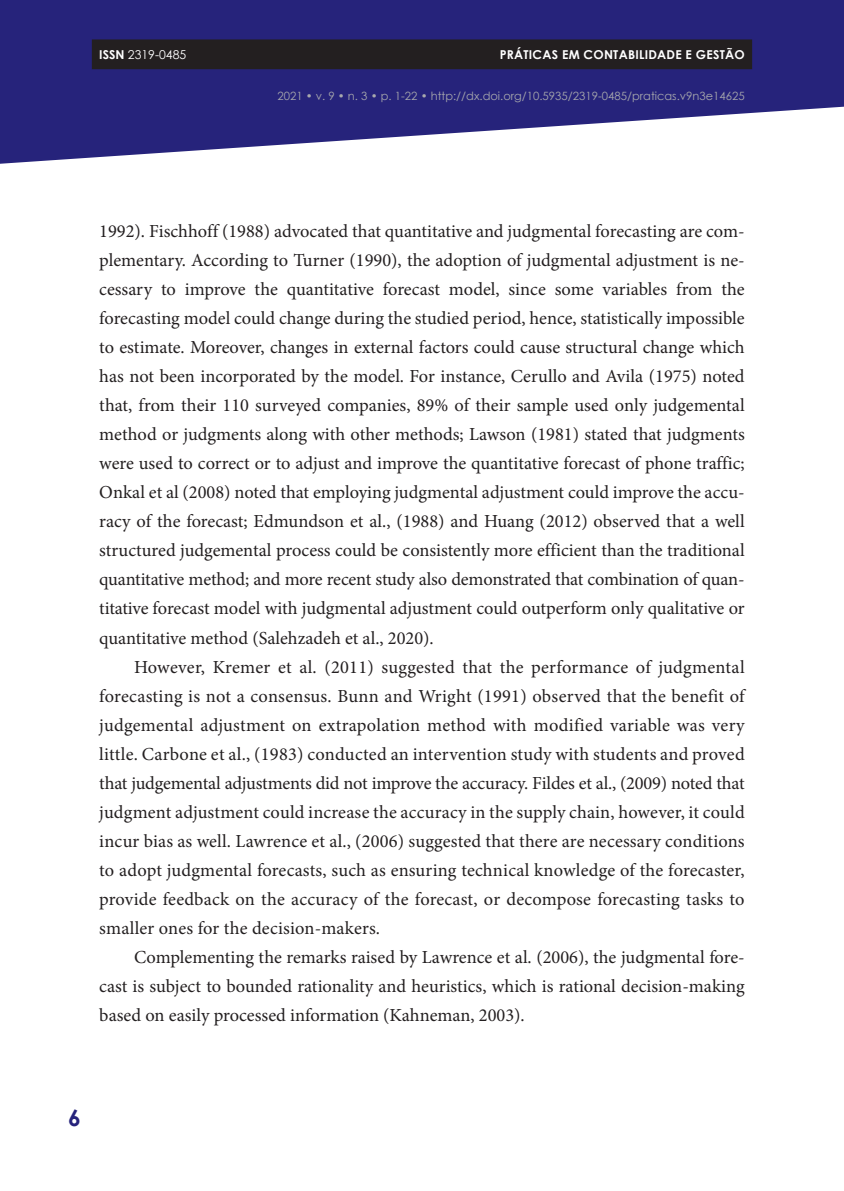
<style>
.page{position:relative;width:844px;height:1191px;background:#fff}
.page>*{position:absolute;margin:0;border:0;box-sizing:border-box;transform-origin:0 0}
.t1{font:700 22.75px "Century Gothic";color:#26237b}
.t2{font:18.38px/29.1px "Minion Pro";color:#231f20;text-align:justify}
.t3{font:700 12.25px "Century Gothic";letter-spacing:.02em;color:#fff}
.t4{font:12.25px "Century Gothic";color:#fff}
.t5{font:11.38px "Century Gothic";color:#a8a9ad}
.s1{font-weight:700}
</style>
<div class="page">
<svg style="left:0;top:0;width:843px;height:164px;fill:#26237b"></svg>
<div style="left:92px;top:39px;width:660px;height:30px;background:#231f20"></div>
<p class="t4" style="left:99px;top:46px;width:88px"><span class="s1">ISSN</span> 2319-0485</p>
<p class="t3" style="left:499px;top:45px;width:246px">PRÁTICAS EM CONTABILIDADE E GESTÃO</p>
<p class="t5" style="left:277px;top:88px;width:468px">2021 • v. 9 • n. 3 • p. 1-22 • http://dx.doi.org/10.5935/2319-0485/praticas.v9n3e14625</p>
<p class="t2" style="left:99px;top:216px;width:646px">1992). Fischhoff (1988) advocated that quantitative and judgmental forecasting are com&shy;plementary. According to Turner (1990), the adoption of judgmental adjustment is ne&shy;cessary to improve the quantitative forecast model, since some variables from the forecasting model could change during the studied period, hence, statistically impossible to estimate. Moreover, changes in external factors could cause structural change which has not been incorporated by the model. For instance, Cerullo and Avila (1975) noted that, from their 110 surveyed companies, 89% of their sample used only judgemental method or judgments along with other methods; Lawson (1981) stated that judgments were used to correct or to adjust and improve the quantitative forecast of phone traffic; Onkal et al (2008) noted that employing judgmental adjustment could improve the accu&shy;racy of the forecast; Edmundson et al., (1988) and Huang (2012) observed that a well structured judgemental process could be consistently more efficient than the traditional quantitative method; and more recent study also demonstrated that combination of quan&shy;titative forecast model with judgmental adjustment could outperform only qualitative or quantitative method (Salehzadeh et al., 2020).</p>
<p class="t2" style="left:99px;top:652px;width:646px;text-indent:35px">However, Kremer et al. (2011) suggested that the performance of judgmental forecasting is not a consensus. Bunn and Wright (1991) observed that the benefit of judgemental adjustment on extrapolation method with modified variable was very little. Carbone et al., (1983) conducted an intervention study with students and proved that judgemental adjustments did not improve the accuracy. Fildes et al., (2009) noted that judgment adjustment could increase the accuracy in the supply chain, however, it could incur bias as well. Lawrence et al., (2006) suggested that there are necessary conditions to adopt judgmental forecasts, such as ensuring technical knowledge of the forecaster, provide feedback on the accuracy of the forecast, or decompose forecasting tasks to smaller ones for the decision-makers.</p>
<p class="t2" style="left:99px;top:943px;width:646px;text-indent:35px">Complementing the remarks raised by Lawrence et al. (2006), the judgmental fore&shy;cast is subject to bounded rationality and heuristics, which is rational decision-making based on easily processed information (Kahneman, 2003).</p>
<p class="t1" style="left:68px;top:1100px;width:14px">6</p>
</div>
